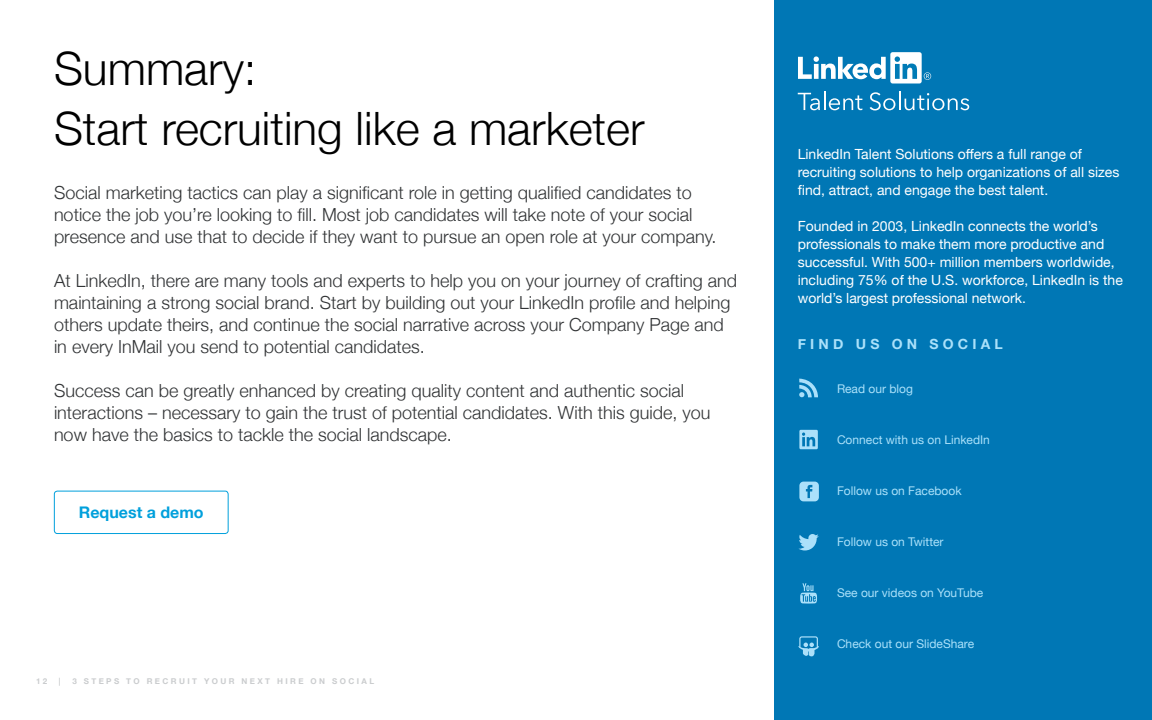
<style>
.page{position:relative;width:1152px;height:720px;background:#fff}
.page>*{position:absolute;margin:0;border:0;box-sizing:border-box;transform-origin:0 0}
.t1{font:300 46px/60px "Helvetica Neue";color:#000}
.t2{font:300 18px/22px "Helvetica Neue";color:#313335}
.t3{font:700 16px "Helvetica Neue";color:#00a0dc}
.t4{font:14px/18px "Helvetica Neue";color:#fff}
.t5{font:700 14px "Helvetica Neue";letter-spacing:.3em;color:#abe1fa}
.t6{font:12px "Helvetica Neue";color:#abe1fa}
.t7{font:700 8px "Helvetica Neue";letter-spacing:.3em;color:#caccce}
</style>
<div class="page">
<div style="left:774px;top:0;width:378px;height:720px;background:#0077b5"></div>
<svg style="left:798px;top:92px;width:64px;height:18px"></svg>
<svg style="left:870px;top:92px;width:99px;height:18px"></svg>
<svg style="left:798px;top:56px;width:88px;height:23px"></svg>
<div style="left:890px;top:52px;width:32px;height:32px;background:#fff;border-radius:2px"></div>
<svg style="left:895px;top:56px;width:22px;height:23px"></svg>
<svg style="left:924px;top:72px;width:7px;height:8px"></svg>
<div style="left:54px;top:491px;width:175px;height:43px;border:1px solid #00a0dc;border-radius:3px"></div>
<svg style="left:799px;top:430px;width:19px;height:19px"></svg>
<svg style="left:798px;top:636px;width:21px;height:20px"></svg>
<svg style="left:799px;top:379px;width:19px;height:18px"></svg>
<svg style="left:798px;top:534px;width:21px;height:16px"></svg>
<svg style="left:800px;top:583px;width:17px;height:21px"></svg>
<svg style="left:799px;top:482px;width:20px;height:19px"></svg>
<h1 class="t1" style="left:54px;top:36px;width:592px">Summary:<br>Start recruiting like a marketer</h1>
<p class="t2" style="left:54px;top:180px;width:664px">Social marketing tactics can play a significant role in getting qualified candidates to notice the job you’re looking to fill. Most job candidates will take note of your social presence and use that to decide if they want to pursue an open role at your company.</p>
<p class="t2" style="left:54px;top:268px;width:685px">At LinkedIn, there are many tools and experts to help you on your journey of crafting and maintaining a strong social brand. Start by building out your LinkedIn profile and helping others update theirs, and continue the social narrative across your Company Page and in every InMail you send to potential candidates.</p>
<p class="t2" style="left:54px;top:378px;width:658px">Success can be greatly enhanced by creating quality content and authentic social interactions – necessary to gain the trust of potential candidates. With this guide, you now have the basics to tackle the social landscape.</p>
<p class="t3" style="left:79px;top:500px;width:126px">Request a demo</p>
<p class="t7" style="left:36px;top:675px;width:13px">1 2</p>
<p class="t7" style="left:59px;top:675px;width:3px">|</p>
<p class="t7" style="left:72px;top:675px;width:303px">3 STEPS TO RECRUIT YOUR NEXT HIRE ON SOCIAL</p>
<p class="t4" style="left:798px;top:146px;width:323px">LinkedIn Talent Solutions offers a full range of recruiting solutions to help organizations of all sizes find, attract, and engage the best talent.</p>
<p class="t4" style="left:798px;top:218px;width:327px">Founded in 2003, LinkedIn connects the world’s professionals to make them more productive and successful. With 500+ million members worldwide, including 75% of the U.S. workforce, LinkedIn is the world’s largest professional network.</p>
<p class="t5" style="left:798px;top:333px;width:207px">FIND US ON SOCIAL</p>
<p class="t6" style="left:837px;top:380px;width:78px">Read our blog</p>
<p class="t6" style="left:837px;top:431px;width:154px">Connect with us on LinkedIn</p>
<p class="t6" style="left:837px;top:482px;width:126px">Follow us on Facebook</p>
<p class="t6" style="left:837px;top:533px;width:108px">Follow us on Twitter</p>
<p class="t6" style="left:837px;top:584px;width:148px">See our videos on YouTube</p>
<p class="t6" style="left:837px;top:635px;width:139px">Check out our SlideShare</p>
</div>
